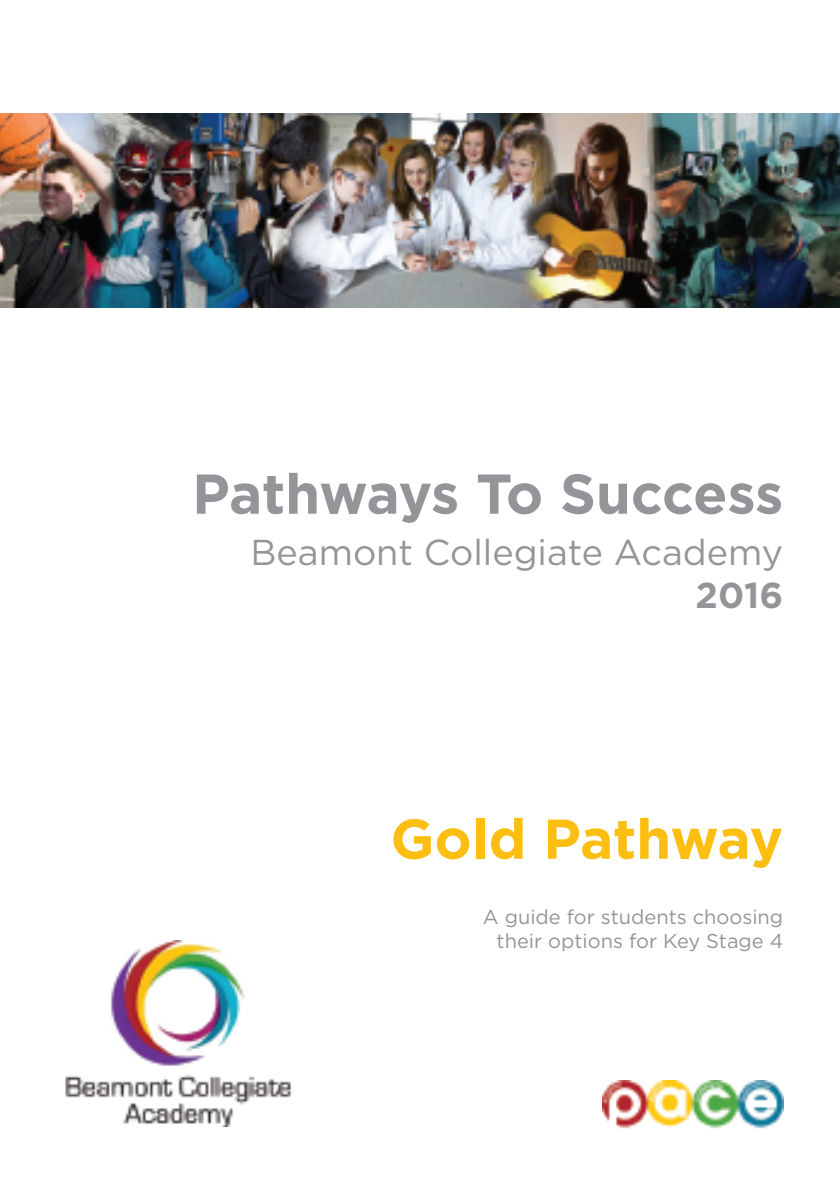
<style>
.page{position:relative;width:840px;height:1191px;background:#fff}
.page>*{position:absolute;margin:0;border:0;box-sizing:border-box;transform-origin:0 0}
.t1{font:700 56px "Gotham HTF";letter-spacing:-.015em;color:#939598}
.t2{font:700 56px "Gotham HTF";letter-spacing:-.005em;color:#fdbe12}
.t3{font:36px "Gotham HTF";color:#939598}
.t4{font:700 36px "Gotham HTF";color:#939598}
.t5{font:20px/24px "Gotham HTF";color:#939598;text-align:right}
</style>
<div class="page">
<img style="left:0;top:113px;width:839px;height:195px">
<img style="left:65px;top:940px;width:228px;height:186px">
<img style="left:602px;top:1080px;width:180px;height:49px">
<h1 class="t1" style="left:192px;top:461px;width:592px">Pathways To Success</h1>
<h2 class="t3" style="left:250px;top:531px;width:534px">Beamont Collegiate Academy</h2>
<h2 class="t4" style="left:695px;top:574px;width:89px">2016</h2>
<h1 class="t2" style="left:390px;top:806px;width:394px">Gold Pathway</h1>
<p class="t5" style="left:482px;top:905px;width:301px">A guide for students choosing their options for Key Stage 4</p>
</div>
